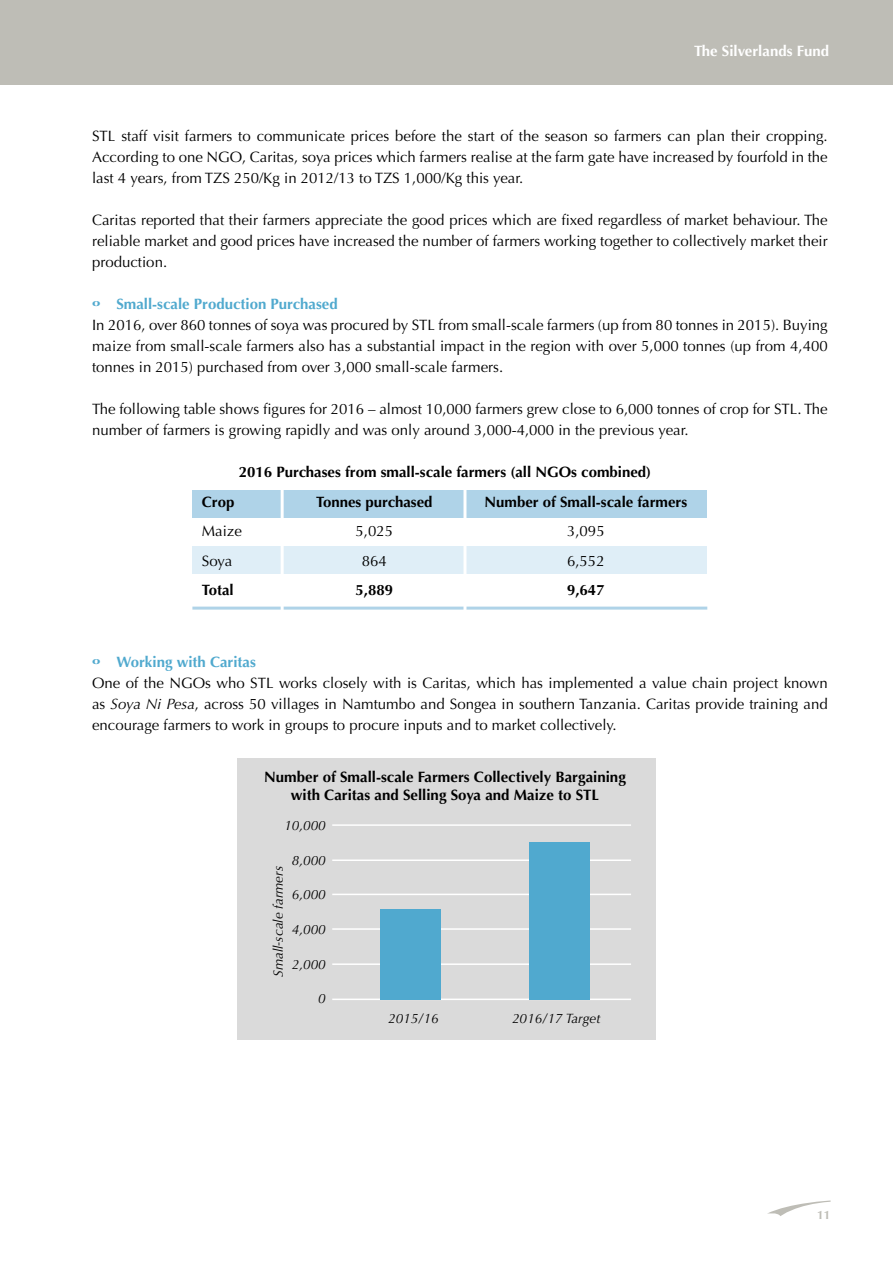
<style>
.page{position:relative;width:893px;height:1263px;background:#fff}
.page>*{position:absolute;margin:0;border:0;box-sizing:border-box;transform-origin:0 0}
.t1{font:15px/21px "Optima";color:#000}
.t2{font:700 15px/18px "Optima";color:#000;text-align:center}
.t3{font:700 15px "Optima";color:#fff}
.t4{font:italic 13.5px "Optima";color:#000}
.t5{font:700 12px "Optima";color:#bebdb6}
.s1{font-weight:700;color:#50a9ce}
.s2{font-style:italic}
</style>
<div class="page">
<div style="left:0;top:0;width:893px;height:85px;background:#bebdb6"></div>
<svg style="left:767px;top:1200px;width:64px;height:16px"></svg>
<div style="left:192px;top:490px;width:515px;height:28px;background:#afd3e8"></div>
<div style="left:192px;top:546px;width:515px;height:28px;background:#dfeef7"></div>
<hr style="left:192px;top:607px;width:515px;height:3px;background:#afd3e8">
<hr style="left:281px;top:485px;width:3px;height:128px;background:#fff">
<hr style="left:463px;top:485px;width:3px;height:128px;background:#fff">
<div style="left:237px;top:758px;width:419px;height:282px;background:#dadada"></div>
<hr style="left:332px;top:824px;width:299px;height:2px;background:#fff">
<hr style="left:332px;top:859px;width:299px;height:2px;background:#fff">
<hr style="left:332px;top:894px;width:299px;height:1px;background:#fff">
<hr style="left:332px;top:928px;width:299px;height:2px;background:#fff">
<hr style="left:332px;top:963px;width:299px;height:2px;background:#fff">
<hr style="left:332px;top:998px;width:299px;height:2px;background:#fff">
<div style="left:380px;top:909px;width:61px;height:90px;background:#50a9cf"></div>
<div style="left:529px;top:842px;width:61px;height:157px;background:#50a9cf"></div>
<p class="t3" style="left:694px;top:43px;width:137px">The Silverlands Fund</p>
<p class="t1" style="left:92px;top:126px;width:737px;text-align:justify">STL staff visit farmers to communicate prices before the start of the season so farmers can plan their cropping.<br>According to one NGO, Caritas, soya prices which farmers realise at the farm gate have increased by fourfold in the last 4 years, from TZS 250/Kg in 2012/13 to TZS 1,000/Kg this year.</p>
<p class="t1" style="left:92px;top:210px;width:737px;text-align:justify">Caritas reported that their farmers appreciate the good prices which are fixed regardless of market behaviour. The reliable market and good prices have increased the number of farmers working together to collectively market their production.</p>
<p class="t1" style="left:92px;top:294px;width:737px"><sup>o</sup> <span class="s1">Small-scale Production Purchased<br></span>In 2016, over 860 tonnes of soya was procured by STL from small-scale farmers (up from 80 tonnes in 2015). Buying maize from small-scale farmers also has a substantial impact in the region with over 5,000 tonnes (up from 4,400 tonnes in 2015) purchased from over 3,000 small-scale farmers.</p>
<p class="t1" style="left:92px;top:399px;width:737px">The following table shows figures for 2016 – almost 10,000 farmers grew close to 6,000 tonnes of crop for STL. The number of farmers is growing rapidly and was only around 3,000-4,000 in the previous year.</p>
<p class="t2" style="left:239px;top:463px;width:414px">2016 Purchases from small-scale farmers (all NGOs combined)</p>
<p class="t2" style="left:202px;top:493px;width:34px">Crop</p>
<p class="t2" style="left:316px;top:493px;width:118px">Tonnes purchased</p>
<p class="t2" style="left:484px;top:493px;width:204px">Number of Small-scale farmers</p>
<p class="t1" style="left:202px;top:521px;width:42px">Maize</p>
<p class="t1" style="left:356px;top:521px;width:39px">5,025</p>
<p class="t1" style="left:567px;top:521px;width:39px">3,095</p>
<p class="t1" style="left:202px;top:550px;width:32px">Soya</p>
<p class="t1" style="left:362px;top:550px;width:27px">864</p>
<p class="t1" style="left:567px;top:550px;width:39px">6,552</p>
<p class="t2" style="left:202px;top:581px;width:33px">Total</p>
<p class="t2" style="left:356px;top:581px;width:39px">5,889</p>
<p class="t2" style="left:567px;top:581px;width:39px">9,647</p>
<p class="t1" style="left:92px;top:651px;width:737px"><sup>o</sup> <span class="s1">Working with Caritas<br></span>One of the NGOs who STL works closely with is Caritas, which has implemented a value chain project known as <span class="s2">Soya Ni Pesa</span>, across 50 villages in Namtumbo and Songea in southern Tanzania. Caritas provide training and encourage farmers to work in groups to procure inputs and to market collectively.</p>
<p class="t2" style="left:264px;top:768px;width:363px">Number of Small-scale Farmers Collectively Bargaining with Caritas and Selling Soya and Maize to STL</p>
<p class="t4" style="left:284px;top:817px;width:43px">10,000</p>
<p class="t4" style="left:292px;top:852px;width:35px">8,000</p>
<p class="t4" style="left:292px;top:887px;width:35px">6,000</p>
<p class="t4" style="left:292px;top:921px;width:35px">4,000</p>
<p class="t4" style="left:292px;top:956px;width:35px">2,000</p>
<p class="t4" style="left:318px;top:991px;width:9px">0</p>
<p class="t4" style="left:270px;top:977px;width:112px;rotate:-90deg">Small-scale farmers</p>
<p class="t4" style="left:388px;top:1010px;width:52px">2015/16</p>
<p class="t4" style="left:512px;top:1010px;width:90px">2016/17 Target</p>
<p class="t5" style="left:817px;top:1208px;width:15px">11</p>
</div>
